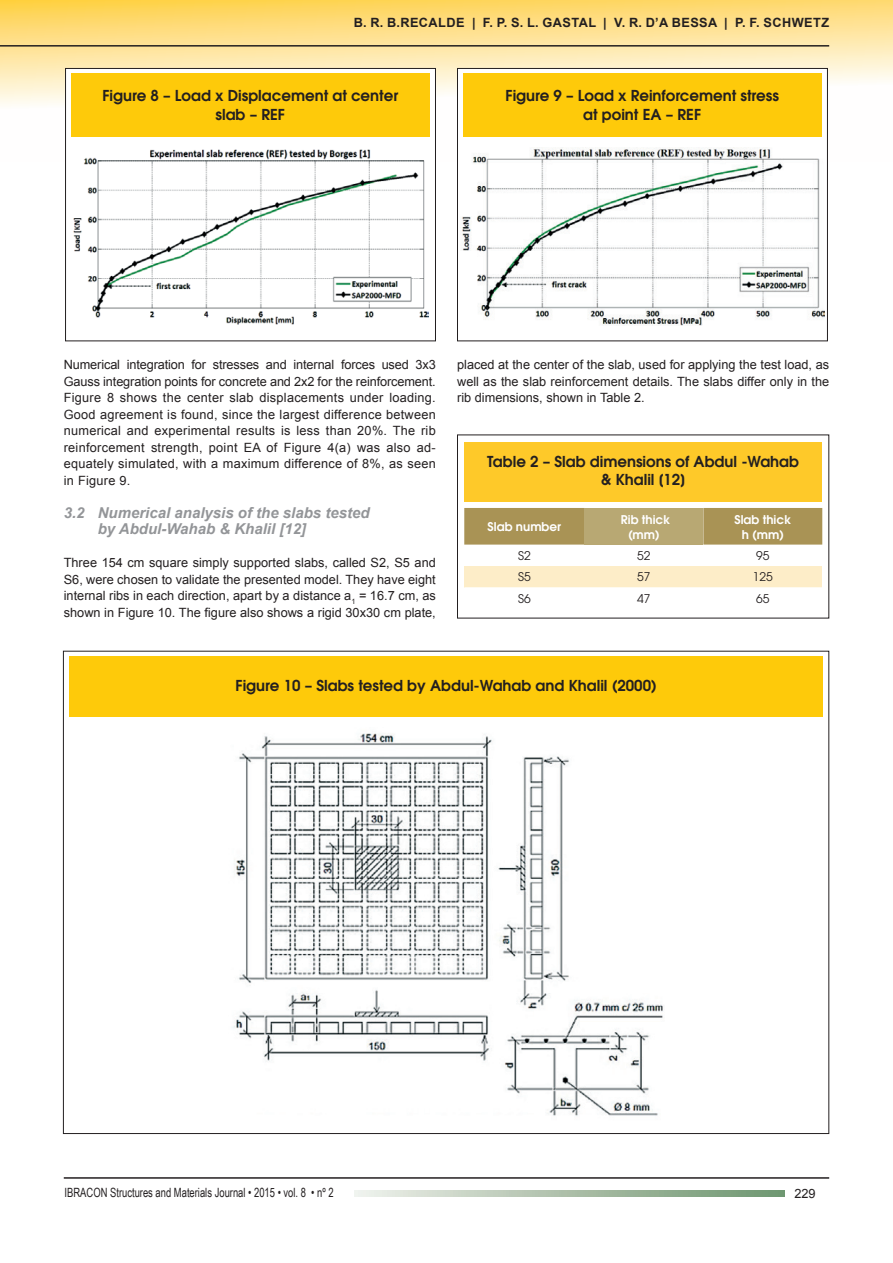
<style>
.page{position:relative;width:893px;height:1263px;background:#fff}
.page>*{position:absolute;margin:0;border:0;box-sizing:border-box;transform-origin:0 0}
.t1{font:600 15px/19px "Avant Garde";color:#231f20;text-align:center}
.t2{font:italic 700 15px/16.5px "Arial";color:#939598}
.t3{font:12.75px/16.5px "Arial";color:#231f20;text-align:justify}
.t4{font:700 12.75px "Arial";letter-spacing:.035em;color:#231f20}
.t5{font:12.75px "Arial Narrow";color:#231f20;scale:.9 1}
.t6{font:600 12px/15px "Avant Garde";color:#fff;text-align:center}
.t7{font:12px "Avant Garde";color:#231f20}
</style>
<div class="page">
<svg style="left:0;top:0;width:893px;height:105px;background:#fee397"></svg>
<hr style="left:64px;top:1177px;width:765px;height:2px;background:#231f20">
<hr style="left:0;top:45px;width:829px;height:2px;background:#231f20">
<svg style="left:354px;top:1190px;width:431px;height:6px;background:#acc0aa"></svg>
<div style="left:66px;top:68px;width:369px;height:273px;background:#fff"></div>
<div style="left:65px;top:68px;width:371px;height:273px;border:1px solid #231f20"></div>
<div style="left:71px;top:74px;width:359px;height:63px;background:#feca0a"></div>
<img style="left:73px;top:149px;width:355px;height:176px">
<div style="left:457px;top:68px;width:370px;height:273px;background:#fff"></div>
<div style="left:457px;top:68px;width:371px;height:273px;border:1px solid #231f20"></div>
<div style="left:463px;top:74px;width:359px;height:63px;background:#feca0a"></div>
<img style="left:462px;top:148px;width:362px;height:178px">
<div style="left:70px;top:656px;width:753px;height:61px;background:#feca0a"></div>
<img style="left:232px;top:733px;width:431px;height:383px">
<div style="left:464px;top:442px;width:358px;height:59px;background:#fec929"></div>
<div style="left:464px;top:508px;width:358px;height:37px;background:#a99355"></div>
<div style="left:584px;top:508px;width:119px;height:37px;background:#b8a873"></div>
<div style="left:464px;top:566px;width:120px;height:21px;background:#fdedc8"></div>
<div style="left:584px;top:566px;width:119px;height:21px;background:#fdedc8"></div>
<div style="left:703px;top:566px;width:119px;height:21px;background:#fdedc8"></div>
<svg style="left:464px;top:587px;width:358px;height:1px"></svg>
<p class="t4" style="left:354px;top:14px;width:477px">B. R. B.RECALDE | F. P. S. L. GASTAL | V. R. D’A BESSA | P. F. SCHWETZ</p>
<p class="t1" style="left:102px;top:86px;width:297px">Figure 8 – Load x Displacement at center slab – REF</p>
<p class="t1" style="left:505px;top:86px;width:275px">Figure 9 – Load x Reinforcement stress at point EA – REF</p>
<p class="t3" style="left:64px;top:356px;width:374px">Numerical integration for stresses and internal forces used 3x3<br>Gauss integration points for concrete and 2x2 for the reinforcement.<br>Figure 8 shows the center slab displacements under loading.<br>Good agreement is found, since the largest difference between numerical and experimental results is less than 20%. The rib reinforcement strength, point EA of Figure 4(a) was also ad&shy;equately simulated, with a maximum difference of 8%, as seen in Figure 9.</p>
<p class="t2" style="left:98px;top:504px;width:273px;text-indent:-34px">3.2 Numerical analysis of the slabs tested by Abdul-Wahab &amp; Khalil [12]</p>
<p class="t3" style="left:64px;top:554px;width:374px">Three 154 cm square simply supported slabs, called S2, S5 and S6, were chosen to validate the presented model. They have eight internal ribs in each direction, apart by a distance a<sub>1</sub> = 16.7 cm, as shown in Figure 10. The figure also shows a rigid 30x30 cm plate,</p>
<p class="t3" style="left:457px;top:356px;width:374px">placed at the center of the slab, used for applying the test load, as well as the slab reinforcement details. The slabs differ only in the rib dimensions, shown in Table 2.</p>
<p class="t1" style="left:487px;top:452px;width:313px;line-height:18px">Table 2 – Slab dimensions of Abdul -Wahab &amp; Khalil [12]</p>
<p class="t6" style="left:488px;top:519px;width:75px">Slab number</p>
<p class="t6" style="left:621px;top:511px;width:51px">Rib thick (mm)</p>
<p class="t6" style="left:734px;top:511px;width:58px">Slab thick h (mm)</p>
<p class="t7" style="left:518px;top:548px;width:14px">S2</p>
<p class="t7" style="left:637px;top:548px;width:15px">52</p>
<p class="t7" style="left:756px;top:548px;width:15px">95</p>
<p class="t7" style="left:518px;top:570px;width:14px">S5</p>
<p class="t7" style="left:637px;top:570px;width:15px">57</p>
<p class="t7" style="left:753px;top:570px;width:21px">125</p>
<p class="t7" style="left:518px;top:591px;width:14px">S6</p>
<p class="t7" style="left:637px;top:591px;width:15px">47</p>
<p class="t7" style="left:756px;top:591px;width:15px">65</p>
<p class="t1" style="left:236px;top:675px;width:423px">Figure 10 – Slabs tested by Abdul-Wahab and Khalil (2000)</p>
<p class="t5" style="left:65px;top:1183px;width:300px">IBRACON Structures and Materials Journal • 2015 • vol. 8 • nº 2</p>
<p class="t3" style="left:794px;top:1185px;width:23px">229</p>
</div>
